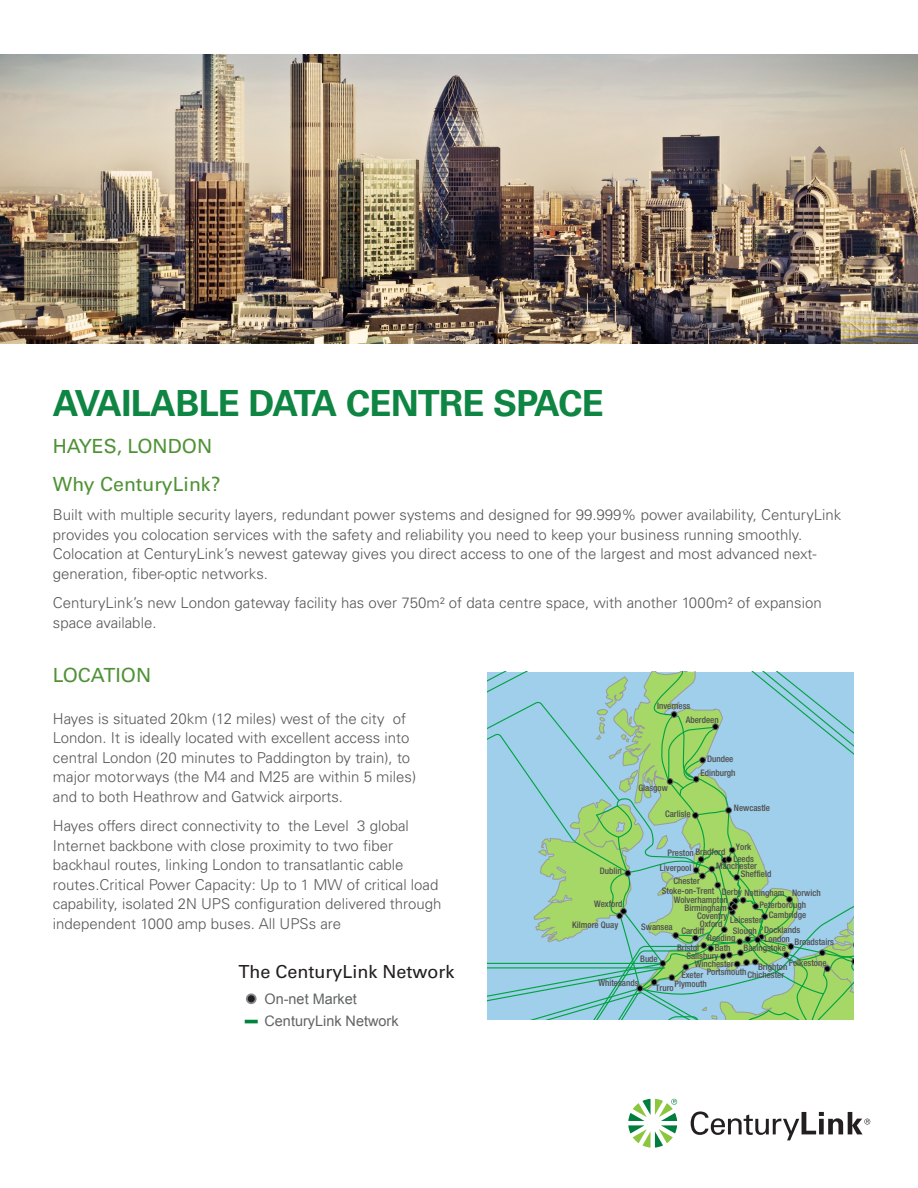
<style>
.page{position:relative;width:918px;height:1188px;background:#fff}
.page>*{position:absolute;margin:0;border:0;box-sizing:border-box;transform-origin:0 0}
.t1{font:700 36px "Univers LT Std";letter-spacing:-.02em;color:#0e8542}
.Heading{font:19.5px "Univers LT Std";color:#4f9236}
.SubTitle{font:19.5px "Univers LT Std";color:#4f9236}
.t2{font:18px "Univers LT Std";color:#231f20}
.Body_Copy{font:300 15px/19.5px "Univers LT Std";color:#57585a}
.t3{font:14.4px "Arial";color:#616365}
.t4{font:500 condensed 9px/8.1px "Helvetica Neue";color:#4d4d4d}
</style>
<div class="page">
<svg style="left:628px;top:1099px;width:49px;height:49px"></svg>
<svg style="left:691px;top:1111px;width:179px;height:29px"></svg>
<img style="left:0;top:54px;width:917px;height:289px">
<svg style="left:487px;top:672px;width:367px;height:348px;background:#98ccbb"></svg>
<div style="left:754px;top:936px;width:7px;height:7px;background:#000;border:1px solid #616365;border-radius:50%"></div>
<svg style="left:701px;top:942px;width:6px;height:7px"></svg>
<div style="left:247px;top:994px;width:9px;height:9px;background:#231f20;border-radius:50%"></div>
<div style="left:246px;top:993px;width:11px;height:11px;border:2px solid #87898c;border-radius:50%"></div>
<svg style="left:245px;top:1020px;width:13px;height:3px"></svg>
<p class="t1" style="left:53px;top:382px;width:552px">AVAILABLE DATA CENTRE SPACE</p>
<p class="SubTitle" style="left:53px;top:435px;width:161px">HAYES, LONDON</p>
<p class="Heading" style="left:53px;top:472px;width:169px">Why CenturyLink?</p>
<p class="Body_Copy" style="left:53px;top:505px;width:790px">Built with multiple security layers, redundant power systems and designed for 99.999% power availability, CenturyLink provides you colocation services with the safety and reliability you need to keep your business running smoothly.<br>Colocation at CenturyLink’s newest gateway gives you direct access to one of the largest and most advanced next&shy;generation, fiber-optic networks.</p>
<p class="Body_Copy" style="left:53px;top:593px;width:770px">CenturyLink’s new London gateway facility has over 750m² of data centre space, with another 1000m² of expansion space available.</p>
<p class="Heading" style="left:53px;top:664px;width:100px">LOCATION</p>
<p class="Body_Copy" style="left:53px;top:709px;width:365px">Hayes is situated 20km (12 miles) west of the city of London. It is ideally located with excellent access into central London (20 minutes to Paddington by train), to major motorways (the M4 and M25 are within 5 miles) and to both Heathrow and Gatwick airports.</p>
<p class="Body_Copy" style="left:53px;top:816px;width:390px">Hayes offers direct connectivity to the Level 3 global Internet backbone with close proximity to two fiber backhaul routes, linking London to transatlantic cable routes.Critical Power Capacity: Up to 1 MW of critical load capability, isolated 2N UPS configuration delivered through independent 1000 amp buses. All UPSs are</p>
<p class="t2" style="left:238px;top:961px;width:218px">The CenturyLink Network</p>
<p class="t3" style="left:265px;top:990px;width:94px">On-net Market</p>
<p class="t3" style="left:265px;top:1011px;width:136px">CenturyLink Network</p>
<p class="t4" style="left:657px;top:702px;width:35px">Inverness</p>
<p class="t4" style="left:686px;top:715px;width:34px">Aberdeen</p>
<p class="t4" style="left:707px;top:755px;width:28px">Dundee</p>
<p class="t4" style="left:638px;top:783px;width:31px">Glasgow</p>
<p class="t4" style="left:665px;top:810px;width:27px">Carlisle</p>
<p class="t4" style="left:700px;top:769px;width:37px">Edinburgh</p>
<p class="t4" style="left:734px;top:804px;width:38px">Newcastle</p>
<p class="t4" style="left:716px;top:837px;width:42px;line-height:19.5px;text-indent:20px">York<br>Manchester</p>
<p class="t4" style="left:741px;top:870px;width:32px">Sheffield</p>
<p class="t4" style="left:674px;top:895px;width:56px">Wolverhampton</p>
<p class="t4" style="left:730px;top:916px;width:33px">Leicester</p>
<p class="t4" style="left:668px;top:847px;width:59px">Preston Bradford</p>
<p class="t4" style="left:733px;top:854px;width:22px">Leeds</p>
<p class="t4" style="left:722px;top:889px;width:64px">Derby Nottingham</p>
<p class="t4" style="left:660px;top:864px;width:33px">Liverpool</p>
<p class="t4" style="left:600px;top:867px;width:23px">Dublin</p>
<p class="t4" style="left:673px;top:877px;width:28px">Chester</p>
<p class="t4" style="left:662px;top:886px;width:54px">Stoke-on-Trent</p>
<p class="t4" style="left:759px;top:887px;width:63px;line-height:12px;text-indent:33px">Norwich<br>Peterborough</p>
<p class="t4" style="left:594px;top:899px;width:30px">Wexford</p>
<p class="t4" style="left:697px;top:904px;width:32px;text-align:justify;text-indent:-12px">Birmingham Coventry Oxford</p>
<p class="t4" style="left:769px;top:911px;width:39px">Cambridge</p>
<p class="t4" style="left:572px;top:921px;width:47px">Kilmore Quay</p>
<p class="t4" style="left:641px;top:923px;width:33px">Swansea</p>
<p class="t4" style="left:764px;top:926px;width:37px">Docklands</p>
<p class="t4" style="left:733px;top:927px;width:25px">Slough</p>
<p class="t4" style="left:681px;top:927px;width:25px">Cardiff</p>
<p class="t4" style="left:695px;top:939px;width:40px;line-height:16.2px;text-indent:20px">Bath<br>Winchester</p>
<p class="t4" style="left:675px;top:980px;width:34px">Plymouth</p>
<p class="t4" style="left:707px;top:934px;width:30px">Reading</p>
<p class="t4" style="left:765px;top:934px;width:27px">London</p>
<p class="t4" style="left:795px;top:937px;width:41px">Broadstairs</p>
<p class="t4" style="left:677px;top:944px;width:24px">Bristol</p>
<p class="t4" style="left:744px;top:944px;width:44px">Basingstoke</p>
<p class="t4" style="left:686px;top:952px;width:33px">Salisbury</p>
<p class="t4" style="left:640px;top:955px;width:19px">Bude</p>
<p class="t4" style="left:789px;top:959px;width:39px">Folkestone</p>
<p class="t4" style="left:758px;top:963px;width:31px">Brighton</p>
<p class="t4" style="left:707px;top:967px;width:41px">Portsmouth</p>
<p class="t4" style="left:747px;top:970px;width:38px">Chichester</p>
<p class="t4" style="left:681px;top:970px;width:23px">Exeter</p>
<p class="t4" style="left:598px;top:978px;width:42px">Whitesands</p>
<p class="t4" style="left:655px;top:984px;width:20px">Truro</p>
</div>
